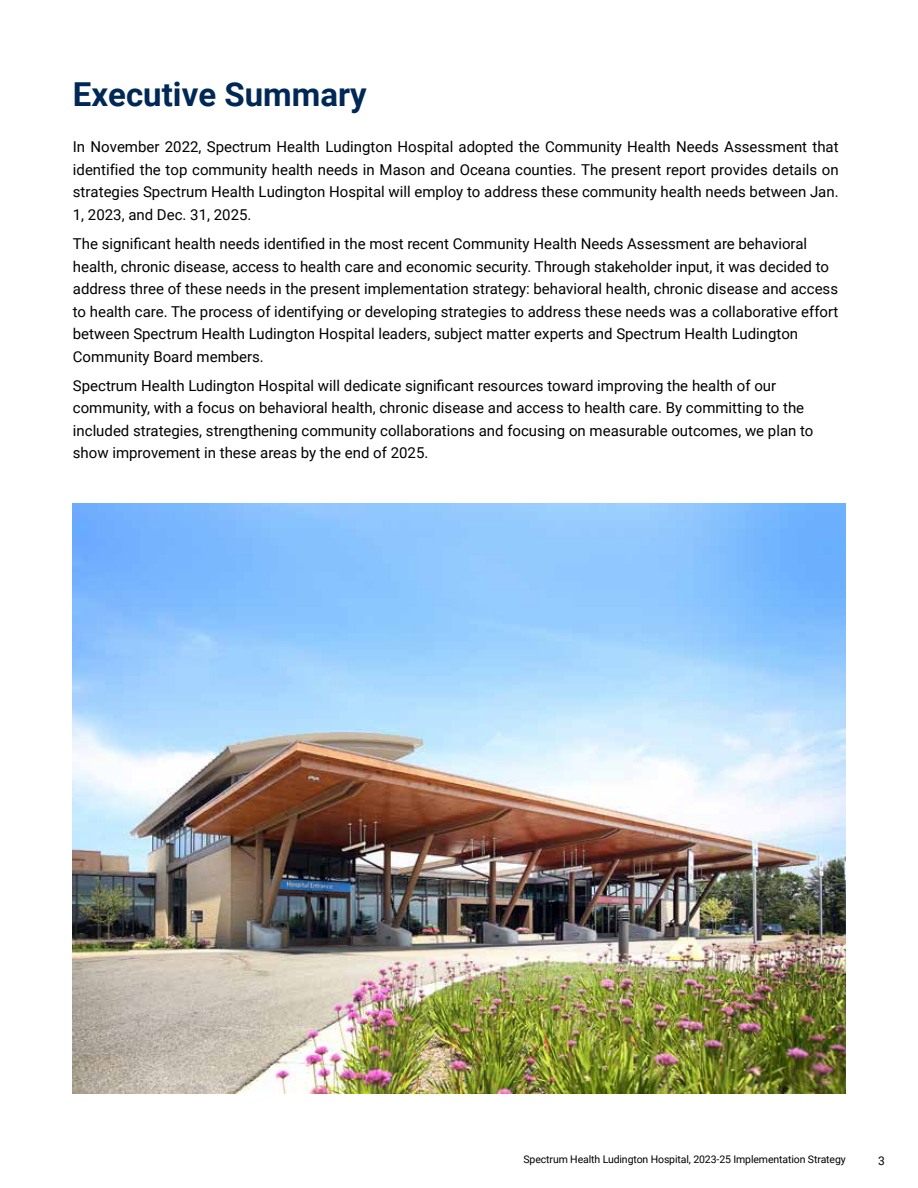
<style>
.page{position:relative;width:918px;height:1188px;background:#fff}
.page>*{position:absolute;margin:0;border:0;box-sizing:border-box;transform-origin:0 0}
.t1{font:700 33px "Roboto";color:#002856}
.t2{font:15px/22.5px "Roboto";color:#000}
.t3{font:12px "Roboto";color:#000}
.t4{font:10.5px "Roboto";letter-spacing:-.01em;color:#000}
</style>
<div class="page">
<img style="left:73px;top:503px;width:773px;height:590px">
<h1 class="t1" style="left:73px;top:71px;width:295px">Executive Summary</h1>
<p class="t2" style="left:73px;top:135px;width:767px;text-align:justify">In November 2022, Spectrum Health Ludington Hospital adopted the Community Health Needs Assessment that identified the top community health needs in Mason and Oceana counties. The present report provides details on strategies Spectrum Health Ludington Hospital will employ to address these community health needs between Jan.<br>1, 2023, and Dec. 31, 2025.</p>
<p class="t2" style="left:73px;top:232px;width:767px">The significant health needs identified in the most recent Community Health Needs Assessment are behavioral health, chronic disease, access to health care and economic security. Through stakeholder input, it was decided to address three of these needs in the present implementation strategy: behavioral health, chronic disease and access to health care. The process of identifying or developing strategies to address these needs was a collaborative effort between Spectrum Health Ludington Hospital leaders, subject matter experts and Spectrum Health Ludington Community Board members.</p>
<p class="t2" style="left:73px;top:374px;width:742px">Spectrum Health Ludington Hospital will dedicate significant resources toward improving the health of our community, with a focus on behavioral health, chronic disease and access to health care. By committing to the included strategies, strengthening community collaborations and focusing on measurable outcomes, we plan to show improvement in these areas by the end of 2025.</p>
<p class="t4" style="left:524px;top:1152px;width:324px">Spectrum Health Ludington Hospital, 2023-25 Implementation Strategy</p>
<p class="t3" style="left:878px;top:1152px;width:8px">3</p>
</div>
